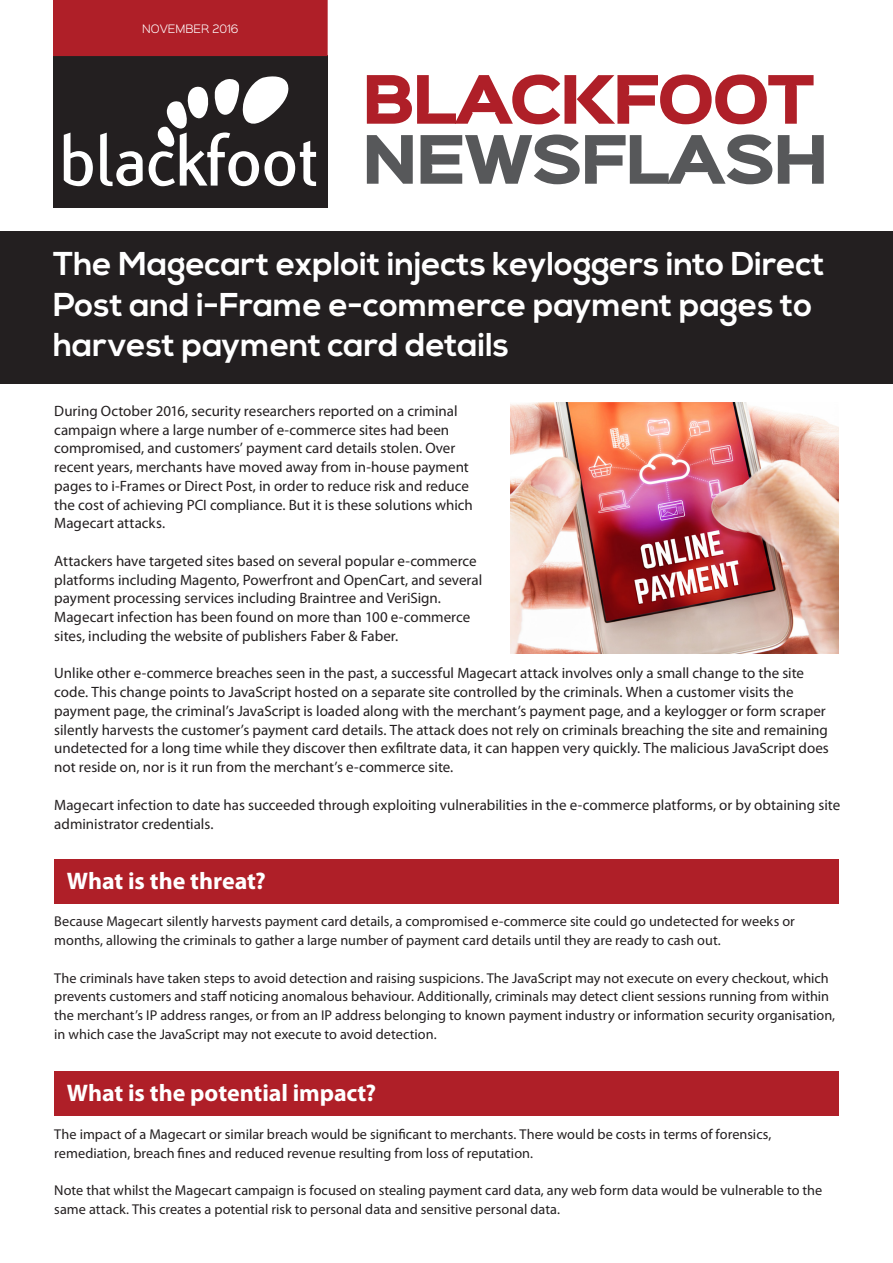
<style>
.page{position:relative;width:893px;height:1263px;background:#fff}
.page>*{position:absolute;margin:0;border:0;box-sizing:border-box;transform-origin:0 0}
.Name_Newsletter{font:900 60px "Sinkin Sans 800";letter-spacing:-.05em;color:#af1f28}
.Name_Newsletter-2{font:900 60px "Sinkin Sans 800";letter-spacing:-.05em;color:#57585a}
.Main_Heading{font:700 33px/40.5px "Nexa";color:#fff}
.Main_Text{font:700 24px "Myriad Pro";letter-spacing:-.005em;color:#fff}
.Main_Text-2{font:15px/18.8px "Myriad Pro";color:#231f20}
.t1{font:14.25px/18.8px "Myriad Pro";color:#231f20}
.Issue{font:300 10.5px "Sinkin Sans 300";color:#fff}
</style>
<div class="page">
<div style="left:54px;top:859px;width:785px;height:45px;background:#af1f28"></div>
<div style="left:53px;top:55px;width:275px;height:152px;background:#231f20"></div>
<div style="left:53px;top:0;width:275px;height:56px;background:#af1f28"></div>
<div style="left:0;top:232px;width:893px;height:152px;background:#231f20"></div>
<svg style="left:64px;top:133px;width:29px;height:53px"></svg>
<svg style="left:100px;top:133px;width:43px;height:54px"></svg>
<svg style="left:149px;top:76px;width:167px;height:111px"></svg>
<div style="left:54px;top:1071px;width:785px;height:45px;background:#af1f28"></div>
<img style="left:511px;top:403px;width:327px;height:251px">
<p class="Issue" style="left:142px;top:20px;width:98px">NOVEMBER 2016</p>
<p class="Name_Newsletter" style="left:361px;top:68px;width:455px">BLACKFOOT</p>
<p class="Name_Newsletter-2" style="left:361px;top:128px;width:469px">NEWSFLASH</p>
<p class="Main_Heading" style="left:53px;top:245px;width:773px">The Magecart exploit injects keyloggers into Direct<br>Post and i-Frame e-commerce payment pages to harvest payment card details</p>
<p class="Main_Text-2" style="left:54px;top:401px;width:420px">During October 2016, security researchers reported on a criminal campaign where a large number of e-commerce sites had been compromised, and customers’ payment card details stolen. Over recent years, merchants have moved away from in-house payment pages to i-Frames or Direct Post, in order to reduce risk and reduce the cost of achieving PCI compliance. But it is these solutions which Magecart attacks.</p>
<p class="Main_Text-2" style="left:54px;top:551px;width:429px">Attackers have targeted sites based on several popular e-commerce platforms including Magento, Powerfront and OpenCart, and several payment processing services including Braintree and VeriSign.<br>Magecart infection has been found on more than 100 e-commerce sites, including the website of publishers Faber &amp; Faber.</p>
<p class="Main_Text-2" style="left:54px;top:664px;width:776px">Unlike other e-commerce breaches seen in the past, a successful Magecart attack involves only a small change to the site code. This change points to JavaScript hosted on a separate site controlled by the criminals. When a customer visits the payment page, the criminal’s JavaScript is loaded along with the merchant’s payment page, and a keylogger or form scraper silently harvests the customer’s payment card details. The attack does not rely on criminals breaching the site and remaining undetected for a long time while they discover then exfiltrate data, it can happen very quickly. The malicious JavaScript does not reside on, nor is it run from the merchant’s e-commerce site.</p>
<p class="Main_Text-2" style="left:54px;top:795px;width:787px">Magecart infection to date has succeeded through exploiting vulnerabilities in the e-commerce platforms, or by obtaining site administrator credentials.</p>
<p class="Main_Text" style="left:67px;top:865px;width:200px">What is the threat?</p>
<p class="t1" style="left:54px;top:912px;width:742px">Because Magecart silently harvests payment card details, a compromised e-commerce site could go undetected for weeks or months, allowing the criminals to gather a large number of payment card details until they are ready to cash out.</p>
<p class="t1" style="left:54px;top:968px;width:782px">The criminals have taken steps to avoid detection and raising suspicions. The JavaScript may not execute on every checkout, which prevents customers and staff noticing anomalous behaviour. Additionally, criminals may detect client sessions running from within the merchant’s IP address ranges, or from an IP address belonging to known payment industry or information security organisation, in which case the JavaScript may not execute to avoid detection.</p>
<p class="Main_Text" style="left:67px;top:1077px;width:311px">What is the potential impact?</p>
<p class="t1" style="left:54px;top:1125px;width:719px">The impact of a Magecart or similar breach would be significant to merchants. There would be costs in terms of forensics, remediation, breach fines and reduced revenue resulting from loss of reputation.</p>
<p class="t1" style="left:54px;top:1181px;width:769px">Note that whilst the Magecart campaign is focused on stealing payment card data, any web form data would be vulnerable to the same attack. This creates a potential risk to personal data and sensitive personal data.</p>
</div>
